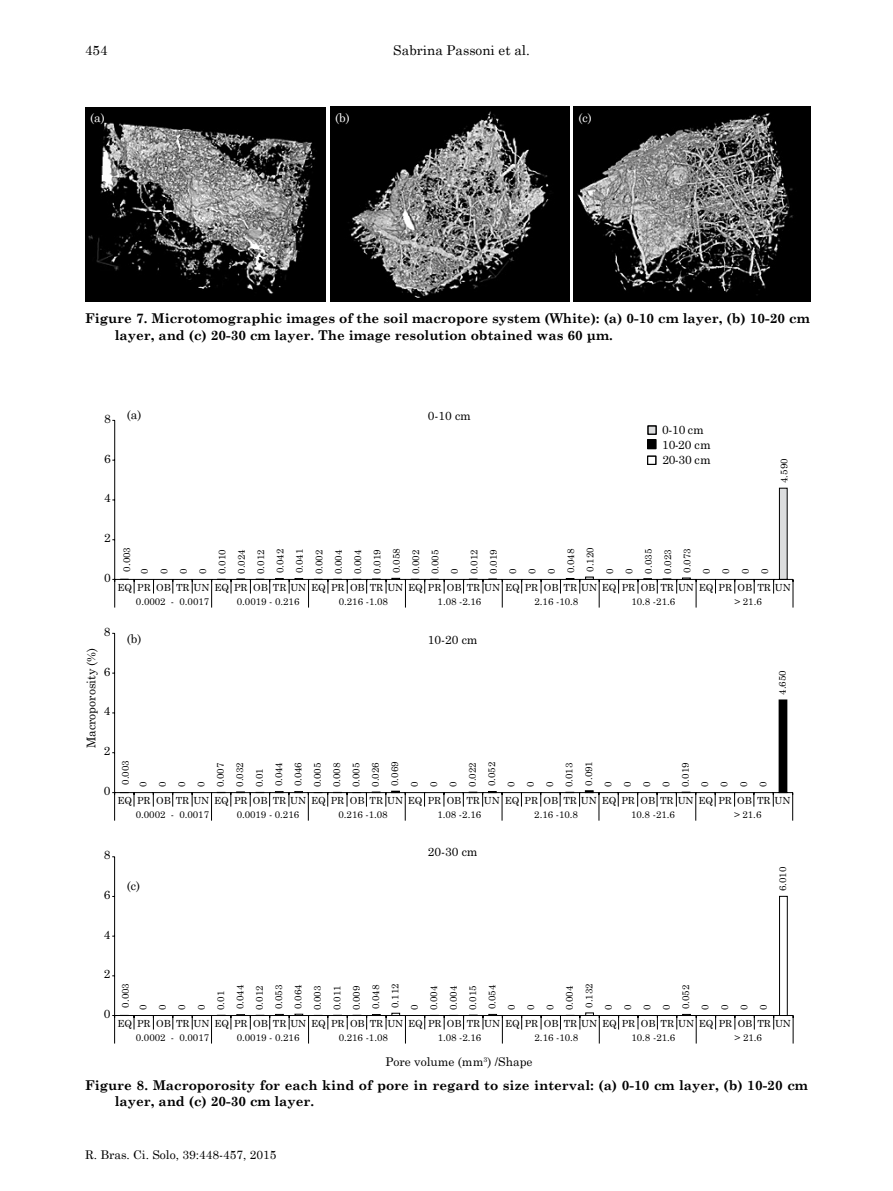
<style>
.page{position:relative;width:893px;height:1191px;background:#fff}
.page>*{position:absolute;margin:0;border:0;box-sizing:border-box;transform-origin:0 0}
.t1{font:700 13.5px/16.2px "Century Schoolbook";color:#000}
.t2{font:13.5px "Century Schoolbook";color:#000}
.t3{font:12px/14.4px "Century Schoolbook";color:#000}
.t4{font:12px "Century Schoolbook";color:#fff}
.t5{font:9.75px/19.4px "Century Schoolbook";letter-spacing:-.005em;color:#000}
</style>
<div class="page">
<img style="left:86px;top:108px;width:240px;height:193px">
<img style="left:331px;top:106px;width:239px;height:195px">
<img style="left:573px;top:107px;width:238px;height:195px">
<svg style="left:112px;top:419px;width:681px;height:189px"></svg>
<svg style="left:112px;top:632px;width:681px;height:189px"></svg>
<svg style="left:112px;top:856px;width:681px;height:188px"></svg>
<div style="left:648px;top:425px;width:8px;height:9px;background:#dcddde"></div>
<div style="left:648px;top:425px;width:8px;height:9px;border:1px solid #000"></div>
<div style="left:647px;top:439px;width:9px;height:10px;background:#000"></div>
<div style="left:647px;top:456px;width:9px;height:9px;background:#fff"></div>
<div style="left:647px;top:456px;width:9px;height:9px;border:1px solid #000"></div>
<h1 class="t2" style="left:85px;top:38px;width:24px">454</h1>
<h1 class="t2" style="left:393px;top:38px;width:138px">Sabrina Passoni et al.</h1>
<p class="t4" style="left:90px;top:108px;width:16px">(a)</p>
<p class="t4" style="left:335px;top:107px;width:16px">(b)</p>
<p class="t4" style="left:578px;top:107px;width:15px">(c)</p>
<h1 class="t1" style="left:115px;top:310px;width:696px;text-indent:-30px">Figure 7. Microtomographic images of the soil macropore system (White): (a) 0-10 cm layer, (b) 10-20 cm layer, and (c) 20-30 cm layer. The image resolution obtained was 60 μm.</h1>
<p class="t3" style="left:104px;top:410px;width:8px">8</p>
<p class="t3" style="left:104px;top:450px;width:8px">6</p>
<p class="t3" style="left:104px;top:490px;width:8px">4</p>
<p class="t3" style="left:104px;top:529px;width:8px">2</p>
<p class="t3" style="left:104px;top:569px;width:8px">0</p>
<p class="t3" style="left:127px;top:407px;width:16px">(a)</p>
<p class="t3" style="left:428px;top:408px;width:45px">0-10 cm</p>
<p class="t3" style="left:662px;top:422px;width:50px">0-10 cm<br>10-20 cm</p>
<p class="t3" style="left:662px;top:452px;width:50px">20-30 cm</p>
<p class="t5" style="left:773px;top:483px;width:26px;rotate:-90deg">4.590</p>
<p class="t5" style="left:117px;top:574px;width:29px;line-height:17.7px;rotate:-90deg">0.003<br>0</p>
<p class="t5" style="left:153px;top:574px;width:28px;rotate:-90deg">0<br>0<br>0<br>0.010<br>0.024<br>0.012<br>0.042<br>0.041<br>0.002<br>0.004<br>0.004<br>0.019<br>0.058<br>0.002<br>0.005<br>0<br>0.012<br>0.019<br>0<br>0<br>0<br>0.048<br>0.120<br>0<br>0<br>0.035<br>0.023<br>0.073<br>0<br>0<br>0<br>0</p>
<p class="t5" style="left:136px;top:580px;width:656px;line-height:14px;text-indent:-18px">EQ PR OB TR UN EQ PR OB TR UN EQ PR OB TR UN EQ PR OB TR UN EQ PR OB TR UN EQ PR OB TR UN EQ PR OB TR UN<br>0.0002 - 0.0017</p>
<p class="t5" style="left:237px;top:591px;width:64px">0.0019 - 0.216</p>
<p class="t5" style="left:339px;top:591px;width:51px">0.216 -1.08</p>
<p class="t5" style="left:438px;top:591px;width:45px">1.08 -2.16</p>
<p class="t5" style="left:535px;top:591px;width:45px">2.16 -10.8</p>
<p class="t5" style="left:631px;top:591px;width:45px">10.8 -21.6</p>
<p class="t5" style="left:734px;top:591px;width:29px">&gt; 21.6</p>
<p class="t3" style="left:104px;top:623px;width:8px">8</p>
<p class="t3" style="left:83px;top:748px;width:102px;rotate:-90deg">Macroporosity (%)</p>
<p class="t3" style="left:104px;top:663px;width:8px">6</p>
<p class="t3" style="left:104px;top:703px;width:8px">4</p>
<p class="t3" style="left:104px;top:742px;width:8px">2</p>
<p class="t3" style="left:104px;top:782px;width:8px">0</p>
<p class="t3" style="left:127px;top:631px;width:16px">(b)</p>
<p class="t3" style="left:428px;top:632px;width:51px">10-20 cm</p>
<p class="t5" style="left:116px;top:787px;width:28px;line-height:17.7px;rotate:-90deg">0.003<br>0</p>
<p class="t5" style="left:152px;top:787px;width:28px;rotate:-90deg">0<br>0<br>0<br>0.007<br>0.032<br>0.01<br>0.044<br>0.046<br>0.005<br>0.008<br>0.005<br>0.026<br>0.069<br>0<br>0<br>0<br>0.022<br>0.052<br>0<br>0<br>0<br>0.013<br>0.091<br>0<br>0<br>0<br>0<br>0.019<br>0<br>0<br>0<br>0</p>
<p class="t5" style="left:772px;top:695px;width:26px;rotate:-90deg">4.650</p>
<p class="t5" style="left:136px;top:793px;width:656px;line-height:14.1px;text-indent:-18px">EQ PR OB TR UN EQ PR OB TR UN EQ PR OB TR UN EQ PR OB TR UN EQ PR OB TR UN EQ PR OB TR UN EQ PR OB TR UN<br>0.0002 - 0.0017</p>
<p class="t5" style="left:237px;top:804px;width:64px">0.0019 - 0.216</p>
<p class="t5" style="left:339px;top:804px;width:51px">0.216 -1.08</p>
<p class="t5" style="left:437px;top:804px;width:45px">1.08 -2.16</p>
<p class="t5" style="left:534px;top:804px;width:45px">2.16 -10.8</p>
<p class="t5" style="left:631px;top:804px;width:45px">10.8 -21.6</p>
<p class="t5" style="left:734px;top:804px;width:29px">&gt; 21.6</p>
<p class="t3" style="left:104px;top:846px;width:8px">8</p>
<p class="t3" style="left:104px;top:886px;width:8px">6</p>
<p class="t3" style="left:127px;top:877px;width:15px">(c)</p>
<p class="t3" style="left:428px;top:844px;width:51px">20-30 cm</p>
<p class="t3" style="left:104px;top:926px;width:8px">4</p>
<p class="t3" style="left:104px;top:965px;width:8px">2</p>
<p class="t3" style="left:104px;top:1005px;width:8px">0</p>
<p class="t5" style="left:116px;top:1010px;width:28px;line-height:17.7px;rotate:-90deg">0.003<br>0</p>
<p class="t5" style="left:152px;top:1010px;width:28px;rotate:-90deg">0<br>0<br>0<br>0.01<br>0.044<br>0.012<br>0.053<br>0.064<br>0.003<br>0.011<br>0.009<br>0.048<br>0.112<br>0<br>0.004<br>0.004<br>0.015<br>0.054<br>0<br>0<br>0<br>0.004<br>0.132<br>0<br>0<br>0<br>0<br>0.052<br>0<br>0<br>0<br>0</p>
<p class="t5" style="left:772px;top:891px;width:26px;rotate:-90deg">6.010</p>
<p class="t5" style="left:136px;top:1016px;width:656px;line-height:14px;text-indent:-18px">EQ PR OB TR UN EQ PR OB TR UN EQ PR OB TR UN EQ PR OB TR UN EQ PR OB TR UN EQ PR OB TR UN EQ PR OB TR UN<br>0.0002 - 0.0017</p>
<p class="t5" style="left:237px;top:1027px;width:64px">0.0019 - 0.216</p>
<p class="t5" style="left:339px;top:1027px;width:51px">0.216 -1.08</p>
<p class="t5" style="left:438px;top:1027px;width:45px">1.08 -2.16</p>
<p class="t5" style="left:535px;top:1027px;width:45px">2.16 -10.8</p>
<p class="t5" style="left:631px;top:1027px;width:45px">10.8 -21.6</p>
<p class="t5" style="left:734px;top:1027px;width:29px">&gt; 21.6</p>
<p class="t3" style="left:386px;top:1053px;width:148px">Pore volume (mm<sup>3</sup>) /Shape</p>
<h1 class="t1" style="left:115px;top:1076px;width:695px;text-indent:-30px">Figure 8. Macroporosity for each kind of pore in regard to size interval: (a) 0-10 cm layer, (b) 10-20 cm layer, and (c) 20-30 cm layer.</h1>
<p class="t3" style="left:85px;top:1146px;width:193px">R. Bras. Ci. Solo, 39:448-457, 2015</p>
</div>
